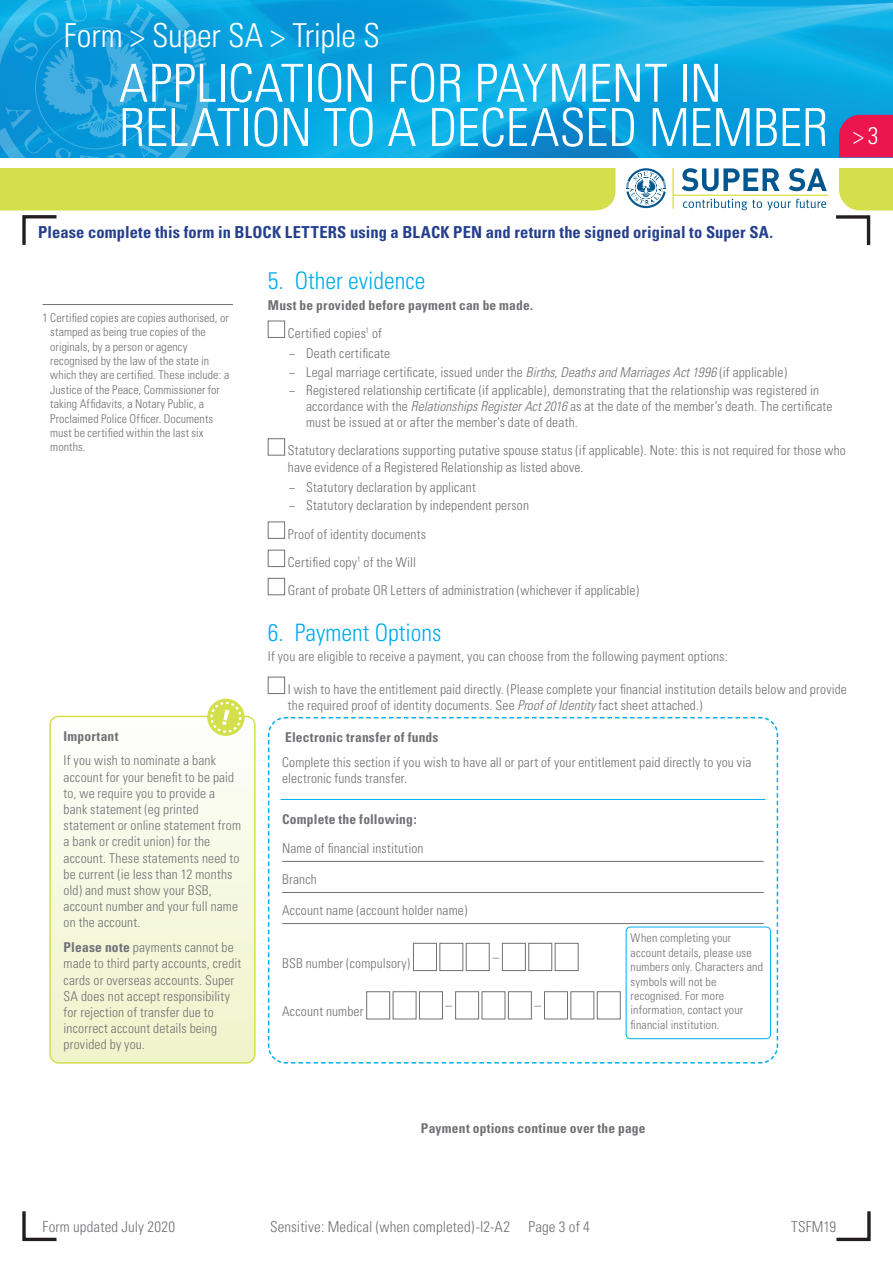
<style>
.page{position:relative;width:893px;height:1263px;background:#fff}
.page>*{position:absolute;margin:0;border:0;box-sizing:border-box;transform-origin:0 0}
.t1{font:300 condensed 52.5px/44.2px "Univers";letter-spacing:-.005em;color:#fff}
.t2{font:300 condensed 33px "Univers";letter-spacing:-.01em;color:#fff}
.t3{font:300 condensed 24px "Univers";color:#00aeef}
.t4{font:300 condensed 24px "Univers";color:#fff}
.t5{font:700 condensed 16.5px "Univers";letter-spacing:.005em;color:#253f8e}
.t6{font:300 condensed 15px "Univers";letter-spacing:.01em;color:#717074}
.Question_Text_-_Less{font:300 condensed 13.5px/16.2px "Univers";letter-spacing:.01em;color:#717074}
.Checkbox_Last_Line{font:300 condensed 13.5px/16.2px "Univers";letter-spacing:.01em;color:#717074}
.Question_Text{font:300 condensed 13.5px "Univers";letter-spacing:.01em;color:#717074}
.Checkbox{font:300 condensed 13.5px/16.2px "Univers";letter-spacing:.01em;color:#717074}
.Bold_Heading{font:700 condensed 13.5px "Univers";letter-spacing:.015em;color:#717074}
.Question_Underline{font:300 condensed 13.5px "Univers";letter-spacing:.01em;color:#717074}
.Question_Text_-_Less-2{font:700 condensed 13.5px "Univers";letter-spacing:.015em;color:#717074}
.Checkbox_Last_Line-2{font:700 condensed 13.5px "Univers";letter-spacing:.015em;color:#717074}
.Footnote_Line_bove{font:300 condensed 12px/14.4px "Univers";letter-spacing:.005em;color:#717074}
.Question_Text_-_Less-3{font:300 condensed 12px/14.4px "Univers";letter-spacing:.015em;color:#717074}
.s1{font-style:italic}
.s2{font-weight:700}
</style>
<div class="page">
<svg style="left:836px;top:1211px;width:35px;height:31px"></svg>
<svg style="left:22px;top:1211px;width:35px;height:31px"></svg>
<img style="left:212px;top:0;width:681px;height:157px">
<svg style="left:836px;top:168px;width:57px;height:77px"></svg>
<svg style="left:0;top:168px;width:615px;height:77px"></svg>
<svg style="left:682px;top:168px;width:98px;height:23px"></svg>
<svg style="left:789px;top:168px;width:38px;height:23px"></svg>
<svg style="left:683px;top:199px;width:143px;height:11px"></svg>
<hr style="left:672px;top:168px;width:2px;height:41px;background:#d8e039">
<hr style="left:673px;top:195px;width:155px;height:1px;background:#d8e039">
<svg style="left:626px;top:168px;width:40px;height:40px"></svg>
<svg style="left:0;top:0;width:212px;height:157px;background:#17a1dc"></svg>
<div style="left:839px;top:115px;width:54px;height:42px;background:#ed154e"></div>
<div style="left:268px;top:321px;width:17px;height:17px;background:#fff;border:1px solid #717074"></div>
<div style="left:268px;top:438px;width:17px;height:17px;background:#fff;border:1px solid #717074"></div>
<div style="left:268px;top:522px;width:17px;height:17px;background:#fff;border:1px solid #717074"></div>
<div style="left:268px;top:550px;width:17px;height:17px;background:#fff;border:1px solid #717074"></div>
<div style="left:268px;top:578px;width:17px;height:17px;background:#fff;border:1px solid #717074"></div>
<div style="left:268px;top:677px;width:17px;height:17px;background:#fff;border:1px solid #717074"></div>
<svg style="left:267px;top:717px;width:512px;height:347px"></svg>
<hr style="left:43px;top:304px;width:190px;height:1px;background:#717074">
<svg style="left:50px;top:716px;width:205px;height:347px"></svg>
<div style="left:49px;top:716px;width:207px;height:347px;border:2px solid #d4df4c;border-radius:9px"></div>
<svg style="left:207px;top:699px;width:38px;height:37px"></svg>
<svg style="left:210px;top:702px;width:31px;height:31px"></svg>
<div style="left:626px;top:927px;width:144px;height:112px;background:#fff;border-radius:4px"></div>
<div style="left:626px;top:927px;width:145px;height:112px;border:1px solid #00aeef;border-radius:4px"></div>
<h2 class="t2" style="left:64px;top:16px;width:318px">Form &gt; Super SA &gt; Triple S</h2>
<h1 class="t1" style="left:119px;top:61px;width:711px">APPLICATION FOR PAYMENT IN<br>RELATION TO A DECEASED MEMBER</h1>
<h3 class="t4" style="left:853px;top:121px;width:27px">&gt;3</h3>
<p class="t5" style="left:38px;top:222px;width:736px">Please complete this form in BLOCK LETTERS using a BLACK PEN and return the signed original to Super SA.</p>
<p class="t3" style="left:268px;top:266px;width:159px">5. Other evidence</p>
<p class="Bold_Heading" style="left:268px;top:296px;width:267px">Must be provided before payment can be made.</p>
<p class="Question_Text_-_Less" style="left:288px;top:325px;width:96px">Certified copies<sup>1</sup> of</p>
<p class="Question_Text_-_Less" style="left:289px;top:345px;width:103px">− Death certificate</p>
<p class="Question_Text_-_Less" style="left:289px;top:364px;width:499px">− Legal marriage certificate, issued under the <span class="s1">Births, Deaths and Marriages Act 1996</span> (if applicable)</p>
<p class="Question_Text_-_Less" style="left:306px;top:382px;width:528px;text-indent:-17px">− Registered relationship certificate (if applicable), demonstrating that the relationship was registered in accordance with the <span class="s1">Relationships Register Act 2016</span> as at the date of the member’s death. The certificate must be issued at or after the member’s date of death.</p>
<p class="Question_Text_-_Less" style="left:288px;top:443px;width:559px">Statutory declarations supporting putative spouse status (if applicable). Note: this is not required for those who have evidence of a Registered Relationship as listed above.</p>
<p class="Question_Text_-_Less" style="left:289px;top:479px;width:188px">− Statutory declaration by applicant</p>
<p class="Question_Text_-_Less" style="left:289px;top:498px;width:241px">− Statutory declaration by independent person</p>
<p class="Question_Text" style="left:288px;top:526px;width:140px">Proof of identity documents</p>
<p class="Question_Text" style="left:288px;top:554px;width:130px">Certified copy<sup>1</sup> of the Will</p>
<p class="Question_Text" style="left:288px;top:582px;width:353px">Grant of probate OR Letters of administration (whichever if applicable)</p>
<p class="t3" style="left:268px;top:618px;width:175px">6. Payment Options</p>
<p class="Question_Text" style="left:268px;top:648px;width:462px">If you are eligible to receive a payment, you can choose from the following payment options:</p>
<p class="Checkbox" style="left:288px;top:681px;width:561px">I wish to have the entitlement paid directly. (Please complete your financial institution details below and provide the required proof of identity documents. See <span class="s1">Proof of Identity</span> fact sheet attached.)</p>
<p class="Bold_Heading" style="left:285px;top:729px;width:155px">Electronic transfer of funds</p>
<p class="Checkbox_Last_Line" style="left:282px;top:754px;width:471px">Complete this section if you wish to have all or part of your entitlement paid directly to you via electronic funds transfer.</p>
<p class="Checkbox_Last_Line-2" style="left:282px;top:811px;width:136px">Complete the following:</p>
<p class="Question_Underline" style="left:282px;top:840px;width:143px">Name of financial institution</p>
<p class="Question_Underline" style="left:282px;top:871px;width:36px">Branch</p>
<p class="Question_Underline" style="left:282px;top:902px;width:187px">Account name (account holder name)</p>
<p class="Footnote_Line_bove" style="left:50px;top:310px;width:181px;text-indent:-8px">1 Certified copies are copies authorised, or stamped as being true copies of the originals, by a person or agency recognised by the law of the state in which they are certified. These include: a Justice of the Peace, Commissioner for taking Affidavits, a Notary Public, a Proclaimed Police Officer. Documents must be certified within the last six months.</p>
<p class="Question_Text_-_Less-2" style="left:64px;top:728px;width:56px">Important</p>
<p class="Question_Text_-_Less" style="left:64px;top:752px;width:179px">If you wish to nominate a bank account for your benefit to be paid to, we require you to provide a bank statement (eg printed statement or online statement from a bank or credit union) for the account. These statements need to be current (ie less than 12 months old) and must show your BSB, account number and your full name on the account.</p>
<p class="Checkbox_Last_Line" style="left:64px;top:939px;width:179px"><span class="s2">Please note</span> payments cannot be made to third party accounts, credit cards or overseas accounts. Super<br>SA does not accept responsibility for rejection of transfer due to incorrect account details being provided by you.</p>
<p class="Question_Text_-_Less-3" style="left:631px;top:931px;width:134px">When completing your account details, please use numbers only. Characters and symbols will not be recognised. For more information, contact your financial institution.</p>
<p class="Question_Text_-_Less" style="left:282px;top:955px;width:130px">BSB number (compulsory)</p>
<p class="Question_Text_-_Less" style="left:492px;top:949px;width:8px">–</p>
<p class="Question_Text" style="left:282px;top:1003px;width:83px">Account number</p>
<p class="Question_Text" style="left:446px;top:997px;width:8px">–</p>
<p class="Question_Text" style="left:535px;top:997px;width:8px">–</p>
<p class="Question_Text_-_Less-2" style="left:421px;top:1120px;width:226px">Payment options continue over the page</p>
<p class="t6" style="left:43px;top:1218px;width:134px">Form updated July 2020</p>
<p class="t6" style="left:270px;top:1218px;width:321px">Sensitive: Medical (when completed)-I2-A2 Page 3 of 4</p>
<p class="t6" style="left:791px;top:1218px;width:47px">TSFM19</p>
</div>
